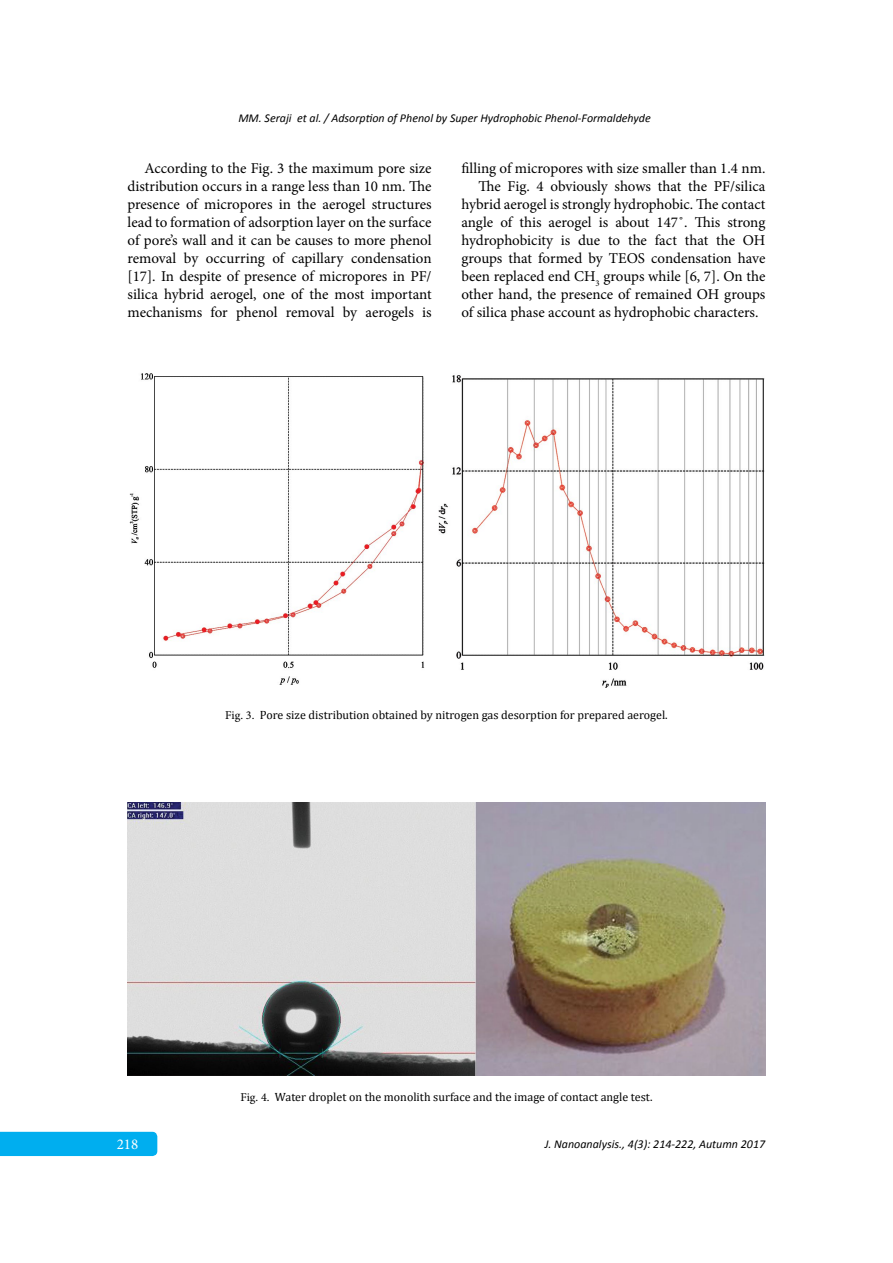
<style>
.page{position:relative;width:893px;height:1263px;background:#fff}
.page>*{position:absolute;margin:0;border:0;box-sizing:border-box;transform-origin:0 0}
.t1{font:15px/18px "Minion Pro";letter-spacing:-.005em;color:#000;text-align:justify}
.t2{font:15px "Minion Pro";color:#fff}
.t3{font:12px "Cambria";color:#000}
.t4{font:italic 12px "Calibri";color:#000}
.s1{font-family:"Minion Pro"}
</style>
<div class="page">
<div style="left:0;top:1132px;width:157px;height:24px;background:#00aeef"></div>
<img style="left:129px;top:373px;width:636px;height:314px">
<img style="left:127px;top:803px;width:638px;height:273px">
<p class="t4" style="left:238px;top:110px;width:414px">MM. Seraji et al. / Adsorption of Phenol by Super Hydrophobic Phenol-Formaldehyde</p>
<p class="t1" style="left:128px;top:159px;width:306px;text-indent:17px">According to the Fig. 3 the maximum pore size distribution occurs in a range less than 10 nm. The presence of micropores in the aerogel structures lead to formation of adsorption layer on the surface of pore’s wall and it can be causes to more phenol removal by occurring of capillary condensation [17]. In despite of presence of micropores in PF/ silica hybrid aerogel, one of the most important mechanisms for phenol removal by aerogels is</p>
<p class="t1" style="left:461px;top:159px;width:306px">filling of micropores with size smaller than 1.4 nm.</p>
<p class="t1" style="left:478px;top:177px;width:288px">The Fig. 4 obviously shows that the PF/silica</p>
<p class="t1" style="left:461px;top:195px;width:306px">hybrid aerogel is strongly hydrophobic. The contact</p>
<p class="t1" style="left:461px;top:213px;width:306px">angle of this aerogel is about 147˚. This strong</p>
<p class="t1" style="left:461px;top:231px;width:306px">hydrophobicity is due to the fact that the OH</p>
<p class="t1" style="left:461px;top:249px;width:306px">groups that formed by TEOS condensation have</p>
<p class="t1" style="left:461px;top:267px;width:306px">been replaced end CH<sub>3</sub> groups while [6, 7]. On the</p>
<p class="t1" style="left:461px;top:285px;width:306px">other hand, the presence of remained OH groups</p>
<p class="t1" style="left:461px;top:303px;width:299px">of silica phase account as hydrophobic characters.</p>
<p class="t3" style="left:225px;top:708px;width:444px"><span class="s1">Fig. 3.</span> Pore size distribution obtained by nitrogen gas desorption for prepared aerogel.</p>
<p class="t2" style="left:117px;top:1134px;width:23px">218</p>
<p class="t3" style="left:240px;top:1090px;width:414px"><span class="s1">Fig. 4.</span> Water droplet on the monolith surface and the image of contact angle test.</p>
<p class="t4" style="left:545px;top:1136px;width:222px">J. Nanoanalysis., 4(3): 214-222, Autumn 2017</p>
</div>
